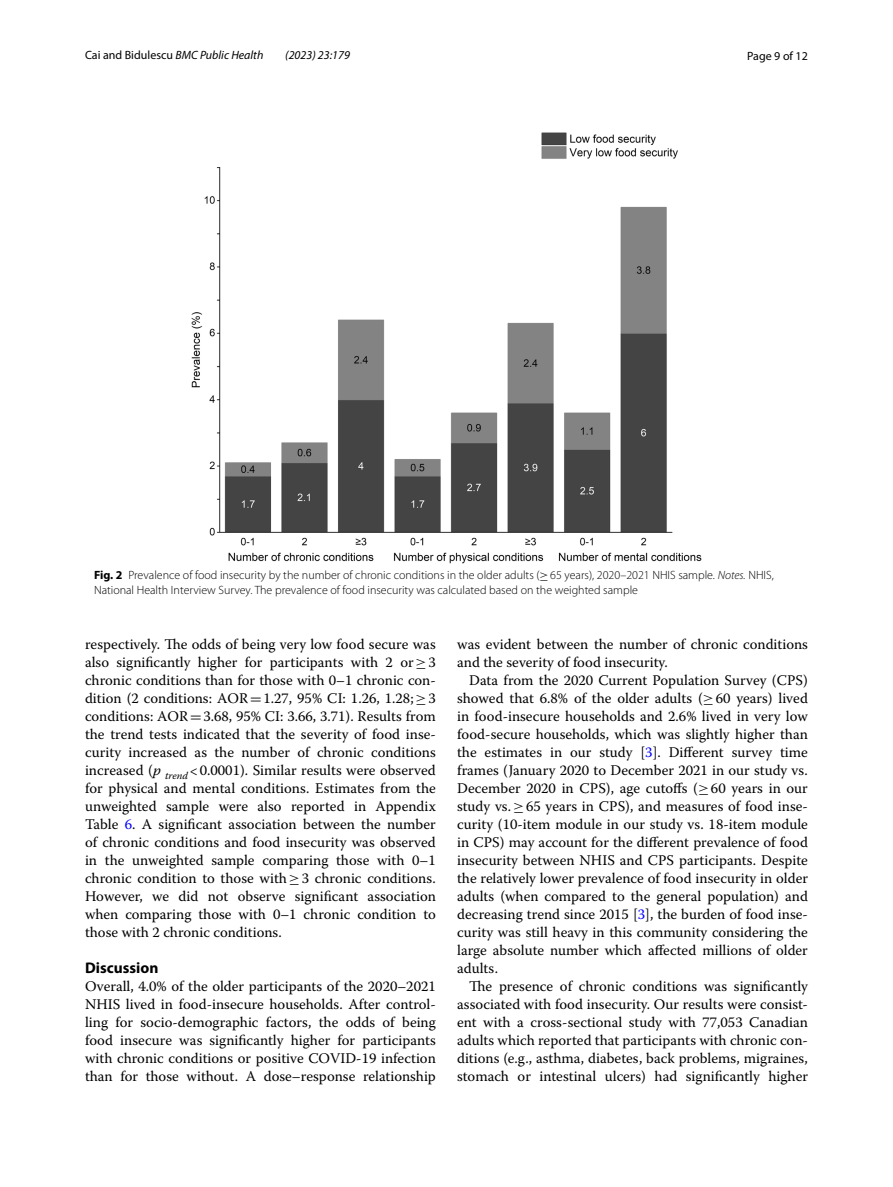
<style>
.page{position:relative;width:893px;height:1187px;background:#fff}
.page>*{position:absolute;margin:0;border:0;box-sizing:border-box;transform-origin:0 0}
.t1{font:700 15.45px "Myriad Pro";color:#000}
.t2{font:14.7px/18px "Warnock Pro";color:#000;text-align:justify}
.t3{font:300 12px/15px "Myriad Pro";color:#000}
.t4{font:12px "Myriad Pro";color:#000}
.t5{font:italic 12px "Myriad Pro";color:#000}
.s1{font-style:italic}
.s2{font-weight:700}
.s3{font-family:"MTSY";font-weight:400}
.s4{font-family:"MTSY"}
.s5{color:#00f}
</style>
<div class="page">
<img style="left:191px;top:133px;width:511px;height:431px">
<p class="t4" style="left:85px;top:48px;width:180px">Cai and Bidulescu <span class="s1">BMC Public Health</span></p>
<p class="t5" style="left:285px;top:48px;width:66px">(2023) 23:179</p>
<p class="t4" style="left:747px;top:48px;width:62px">Page 9 of 12</p>
<p class="t3" style="left:94px;top:567px;width:681px"><span class="s2">Fig. 2</span> Prevalence of food insecurity by the number of chronic conditions in the older adults (<span class="s3">≥</span>65 years), 2020–2021 NHIS sample. <span class="s1">Notes.</span> NHIS,<br>National Health Interview Survey. The prevalence of food insecurity was calculated based on the weighted sample</p>
<p class="t2" style="left:85px;top:635px;width:352px">respectively. The odds of being very low food secure was also significantly higher for participants with 2 or<span class="s4">≥</span>3 chronic conditions than for those with 0–1 chronic con&shy;dition (2 conditions: AOR<span class="s4">=</span>1.27, 95% CI: 1.26, 1.28;<span class="s4">≥</span>3 conditions: AOR<span class="s4">=</span>3.68, 95% CI: 3.66, 3.71). Results from the trend tests indicated that the severity of food inse&shy;curity increased as the number of chronic conditions increased (<span class="s1">p</span> <sub>trend</sub> &lt;0.0001). Similar results were observed for physical and mental conditions. Estimates from the unweighted sample were also reported in Appendix Table <span class="s5">6</span>. A significant association between the number of chronic conditions and food insecurity was observed in the unweighted sample comparing those with 0–1 chronic condition to those with<span class="s4">≥</span>3 chronic conditions.<br>However, we did not observe significant association when comparing those with 0–1 chronic condition to those with 2 chronic conditions.</p>
<p class="t1" style="left:85px;top:957px;width:75px">Discussion</p>
<p class="t2" style="left:85px;top:977px;width:352px">Overall, 4.0% of the older participants of the 2020–2021<br>NHIS lived in food-insecure households. After control&shy;ling for socio-demographic factors, the odds of being food insecure was significantly higher for participants with chronic conditions or positive COVID-19 infection than for those without. A dose–response relationship</p>
<p class="t2" style="left:457px;top:635px;width:352px">was evident between the number of chronic conditions and the severity of food insecurity.</p>
<p class="t2" style="left:457px;top:671px;width:352px;text-indent:12px">Data from the 2020 Current Population Survey (CPS) showed that 6.8% of the older adults (<span class="s4">≥</span>60 years) lived in food-insecure households and 2.6% lived in very low food-secure households, which was slightly higher than the estimates in our study [<span class="s5">3</span>]. Different survey time frames (January 2020 to December 2021 in our study vs.<br>December 2020 in CPS), age cutoffs (<span class="s4">≥</span>60 years in our study vs.<span class="s4">≥</span>65 years in CPS), and measures of food inse&shy;curity (10-item module in our study vs. 18-item module in CPS) may account for the different prevalence of food insecurity between NHIS and CPS participants. Despite the relatively lower prevalence of food insecurity in older adults (when compared to the general population) and decreasing trend since 2015 [<span class="s5">3</span>], the burden of food inse&shy;curity was still heavy in this community considering the large absolute number which affected millions of older adults.</p>
<p class="t2" style="left:457px;top:977px;width:352px;text-indent:12px">The presence of chronic conditions was significantly associated with food insecurity. Our results were consist&shy;ent with a cross-sectional study with 77,053 Canadian adults which reported that participants with chronic con&shy;ditions (e.g., asthma, diabetes, back problems, migraines, stomach or intestinal ulcers) had significantly higher</p>
</div>
